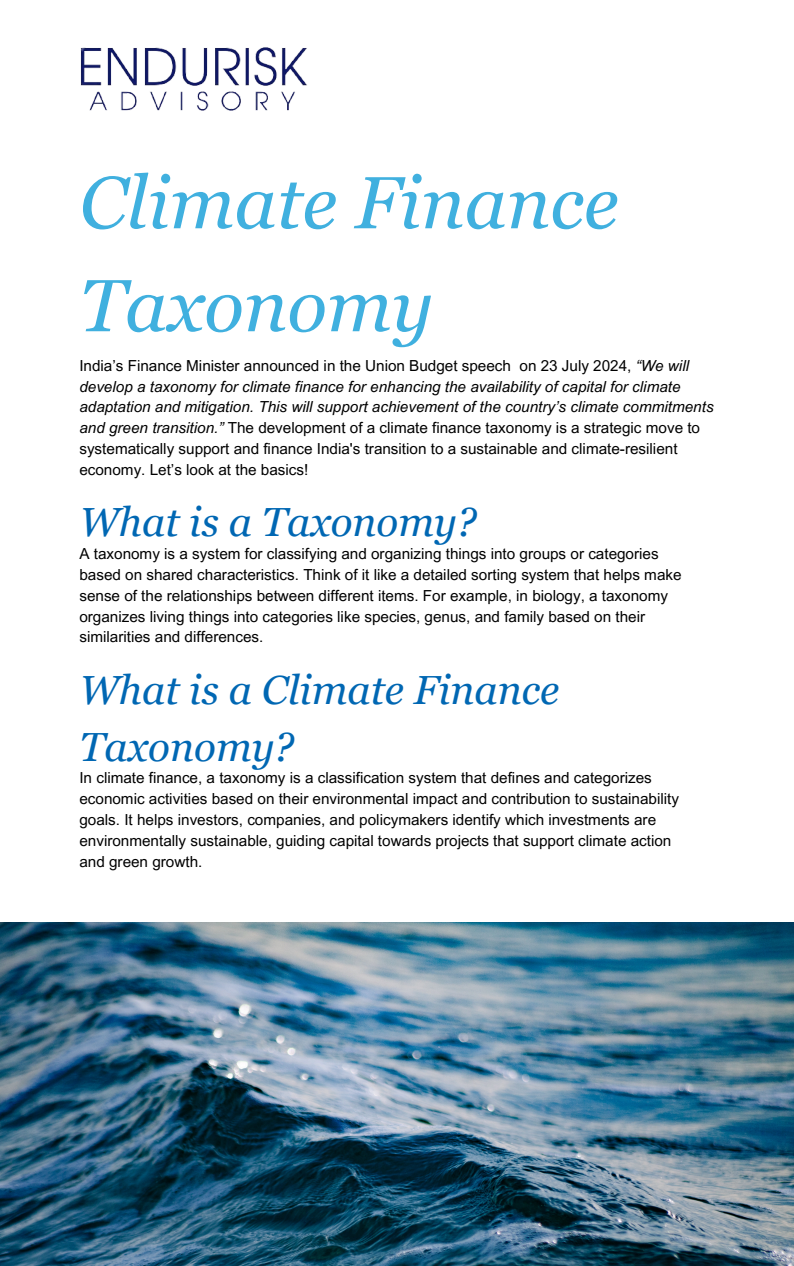
<style>
.page{position:relative;width:794px;height:1266px;background:#fff}
.page>*{position:absolute;margin:0;border:0;box-sizing:border-box;transform-origin:0 0}
.t1{font:italic 73.65px/102.9px "Georgia Pro";color:#40b0df}
.t2{font:italic 40.65px/56.8px "Georgia Pro";color:#0067b3}
.t3{font:15.23px/20.9px "Arial MT Pro";color:#000}
.s1{font-style:italic}
</style>
<div class="page">
<img style="left:0;top:923px;width:793px;height:343px">
<img style="left:80px;top:47px;width:227px;height:64px">
<h1 class="t1" style="left:79px;top:151px;width:540px">Climate Finance<br>Taxonomy</h1>
<h3 class="t3" style="left:79px;top:357px;width:635px">India’s Finance Minister announced in the Union Budget speech on 23 July 2024, <span class="s1">“We will develop a taxonomy for climate finance for enhancing the availability of capital for climate adaptation and mitigation. This will support achievement of the country’s climate commitments and green transition.”</span> The development of a climate finance taxonomy is a strategic move to systematically support and finance India's transition to a sustainable and climate-resilient economy. Let’s look at the basics!</h3>
<h2 class="t2" style="left:79px;top:493px;width:398px">What is a Taxonomy?</h2>
<p class="t3" style="left:79px;top:545px;width:603px">A taxonomy is a system for classifying and organizing things into groups or categories based on shared characteristics. Think of it like a detailed sorting system that helps make sense of the relationships between different items. For example, in biology, a taxonomy organizes living things into categories like species, genus, and family based on their similarities and differences.</p>
<h2 class="t2" style="left:79px;top:661px;width:481px">What is a Climate Finance<br>Taxonomy?</h2>
<p class="t3" style="left:79px;top:769px;width:601px">In climate finance, a taxonomy is a classification system that defines and categorizes economic activities based on their environmental impact and contribution to sustainability goals. It helps investors, companies, and policymakers identify which investments are environmentally sustainable, guiding capital towards projects that support climate action and green growth.</p>
</div>
